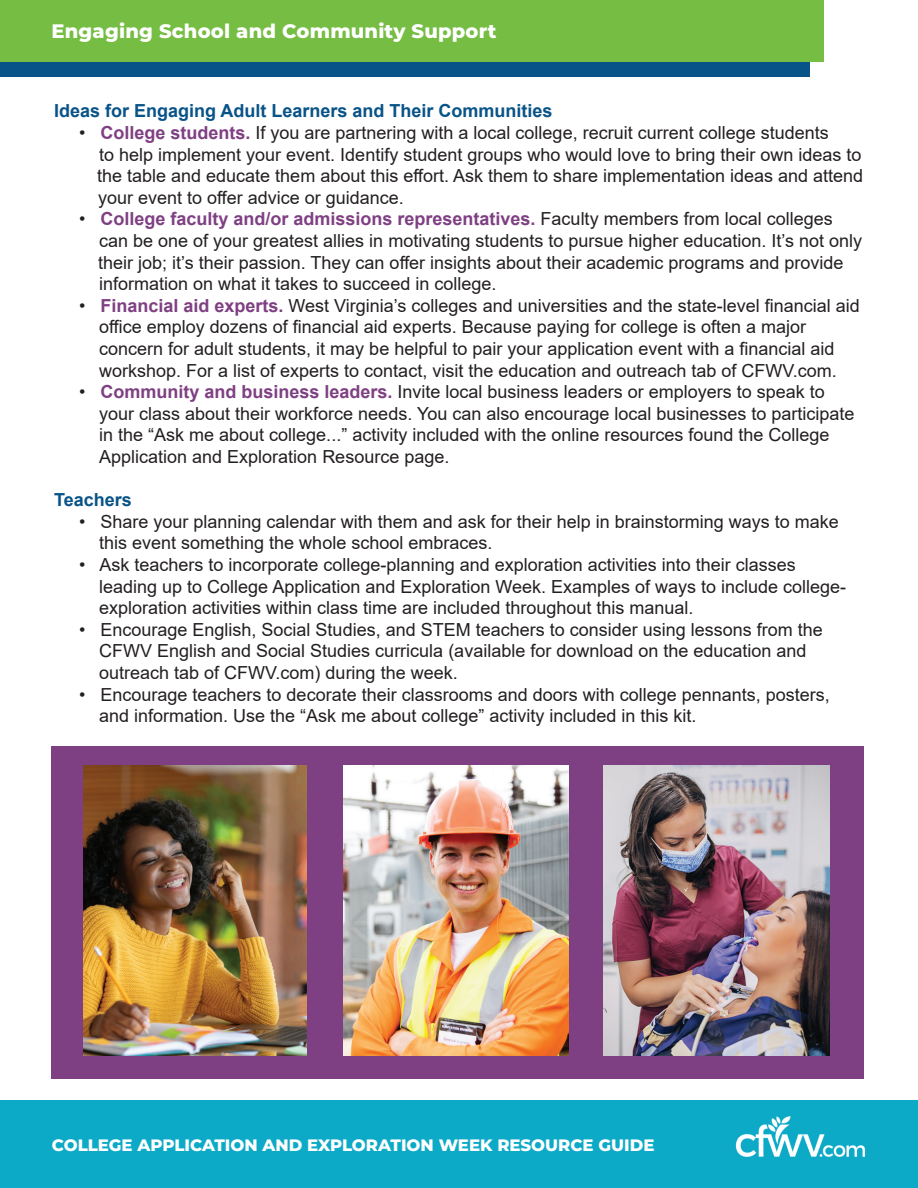
<style>
.page{position:relative;width:918px;height:1188px;background:#fff}
.page>*{position:absolute;margin:0;border:0;box-sizing:border-box;transform-origin:0 0}
.t1{font:800 19.5px "Montserrat";letter-spacing:.01em;color:#fff}
.t2{font:18px/21.6px "Arial";color:#231f20}
.t3{font:700 18px "Arial";color:#085387}
.t4{font:800 16.5px "Montserrat";color:#fff}
.s1{font-weight:700;color:#7f4083}
</style>
<div class="page">
<div style="left:51px;top:746px;width:813px;height:332px;background:#7f4083"></div>
<img style="left:83px;top:765px;width:223px;height:291px">
<img style="left:343px;top:765px;width:226px;height:291px">
<img style="left:603px;top:765px;width:227px;height:291px">
<div style="left:0;top:1101px;width:918px;height:87px;background:#0daac8"></div>
<img style="left:735px;top:1116px;width:130px;height:41px">
<div style="left:0;top:0;width:810px;height:76px;background:#085387"></div>
<div style="left:0;top:0;width:824px;height:62px;background:#75bd43"></div>
<p class="t1" style="left:51px;top:17px;width:447px">Engaging School and Community Support</p>
<p class="t3" style="left:54px;top:98px;width:500px">Ideas for Engaging Adult Learners and Their Communities</p>
<p class="t2" style="left:97px;top:122px;width:768px;text-indent:-18px">• <span class="s1">College students.</span> If you are partnering with a local college, recruit current college students<br>to help implement your event. Identify student groups who would love to bring their own ideas to the table and educate them about this effort. Ask them to share implementation ideas and attend your event to offer advice or guidance.</p>
<p class="t2" style="left:98px;top:208px;width:766px;text-indent:-19px">• <span class="s1">College faculty and/or admissions representatives.</span> Faculty members from local colleges can be one of your greatest allies in motivating students to pursue higher education. It’s not only their job; it’s their passion. They can offer insights about their academic programs and provide information on what it takes to succeed in college.</p>
<p class="t2" style="left:99px;top:294px;width:762px;text-indent:-20px">• <span class="s1">Financial aid experts.</span> West Virginia’s colleges and universities and the state-level financial aid office employ dozens of financial aid experts. Because paying for college is often a major concern for adult students, it may be helpful to pair your application event with a financial aid workshop. For a list of experts to contact, visit the education and outreach tab of CFWV.com.</p>
<p class="t2" style="left:99px;top:381px;width:757px;text-indent:-20px">• <span class="s1">Community and business leaders.</span> Invite local business leaders or employers to speak to your class about their workforce needs. You can also encourage local businesses to participate in the “Ask me about college...” activity included with the online resources found the College Application and Exploration Resource page.</p>
<p class="t3" style="left:54px;top:487px;width:79px">Teachers</p>
<p class="t2" style="left:99px;top:510px;width:741px;text-indent:-20px">• Share your planning calendar with them and ask for their help in brainstorming ways to make this event something the whole school embraces.</p>
<p class="t2" style="left:99px;top:554px;width:749px;text-indent:-20px">• Ask teachers to incorporate college-planning and exploration activities into their classes leading up to College Application and Exploration Week. Examples of ways to include college&shy;exploration activities within class time are included throughout this manual.</p>
<p class="t2" style="left:99px;top:618px;width:725px;text-indent:-20px">• Encourage English, Social Studies, and STEM teachers to consider using lessons from the<br>CFWV English and Social Studies curricula (available for download on the education and outreach tab of CFWV.com) during the week.</p>
<p class="t2" style="left:99px;top:683px;width:732px;text-indent:-20px">• Encourage teachers to decorate their classrooms and doors with college pennants, posters, and information. Use the “Ask me about college” activity included in this kit.</p>
<p class="t4" style="left:52px;top:1133px;width:604px">COLLEGE APPLICATION AND EXPLORATION WEEK RESOURCE GUIDE</p>
</div>
